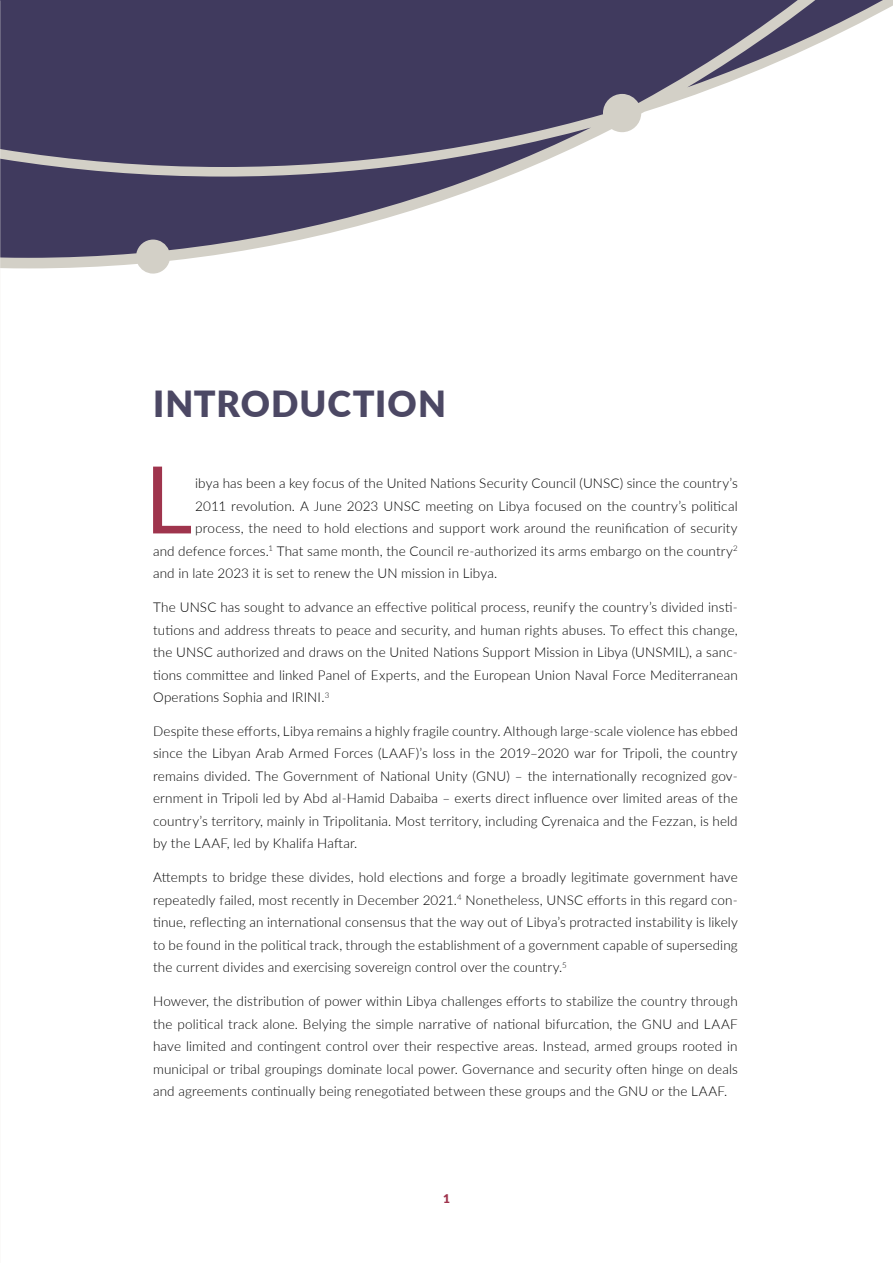
<style>
.page{position:relative;width:893px;height:1263px;background:#fff}
.page>*{position:absolute;margin:0;border:0;box-sizing:border-box;transform-origin:0 0}
.t1{font:93.3px "Lato";color:#9f344d}
.t2{font:900 36px "Lato";letter-spacing:.03em;color:#4c4864}
.t3{font:300 13.5px/22.5px "Lato";letter-spacing:.01em;color:#000;text-align:justify}
.t4{font:900 12px "Lato";color:#9f344d}
</style>
<div class="page">
<svg style="left:1px;top:0;width:892px;height:274px;fill:#403a5e"></svg>
<svg style="left:0;top:0;width:1px;height:269px"></svg>
<h2 class="t2" style="left:153px;top:377px;width:294px">INTRODUCTION</h2>
<h1 class="t1" style="left:145px;top:433px;width:49px">L</h1>
<p class="t3" style="left:195px;top:472px;width:544px">ibya has been a key focus of the United Nations Security Council (UNSC) since the country’s</p>
<p class="t3" style="left:195px;top:494px;width:544px">2011 revolution. A June 2023 UNSC meeting on Libya focused on the country’s political</p>
<p class="t3" style="left:195px;top:517px;width:544px">process, the need to hold elections and support work around the reunification of security</p>
<p class="t3" style="left:153px;top:539px;width:586px">and defence forces.<sup>1</sup> That same month, the Council re-authorized its arms embargo on the country<sup>2</sup></p>
<p class="t3" style="left:153px;top:562px;width:346px">and in late 2023 it is set to renew the UN mission in Libya.</p>
<p class="t3" style="left:153px;top:596px;width:586px">The UNSC has sought to advance an effective political process, reunify the country’s divided insti&shy;tutions and address threats to peace and security, and human rights abuses. To effect this change, the UNSC authorized and draws on the United Nations Support Mission in Libya (UNSMIL), a sanc&shy;tions committee and linked Panel of Experts, and the European Union Naval Force Mediterranean Operations Sophia and IRINI.<sup>3</sup></p>
<p class="t3" style="left:153px;top:719px;width:586px">Despite these efforts, Libya remains a highly fragile country. Although large-scale violence has ebbed since the Libyan Arab Armed Forces (LAAF)’s loss in the 2019–2020 war for Tripoli, the country remains divided. The Government of National Unity (GNU) – the internationally recognized gov&shy;ernment in Tripoli led by Abd al-Hamid Dabaiba – exerts direct influence over limited areas of the country’s territory, mainly in Tripolitania. Most territory, including Cyrenaica and the Fezzan, is held by the LAAF, led by Khalifa Haftar.</p>
<p class="t3" style="left:153px;top:866px;width:586px">Attempts to bridge these divides, hold elections and forge a broadly legitimate government have repeatedly failed, most recently in December 2021.<sup>4</sup> Nonetheless, UNSC efforts in this regard con&shy;tinue, reflecting an international consensus that the way out of Libya’s protracted instability is likely to be found in the political track, through the establishment of a government capable of superseding the current divides and exercising sovereign control over the country.<sup>5</sup></p>
<p class="t3" style="left:153px;top:989px;width:586px">However, the distribution of power within Libya challenges efforts to stabilize the country through the political track alone. Belying the simple narrative of national bifurcation, the GNU and LAAF have limited and contingent control over their respective areas. Instead, armed groups rooted in municipal or tribal groupings dominate local power. Governance and security often hinge on deals and agreements continually being renegotiated between these groups and the GNU or the LAAF.</p>
<p class="t4" style="left:443px;top:1189px;width:8px">1</p>
</div>
